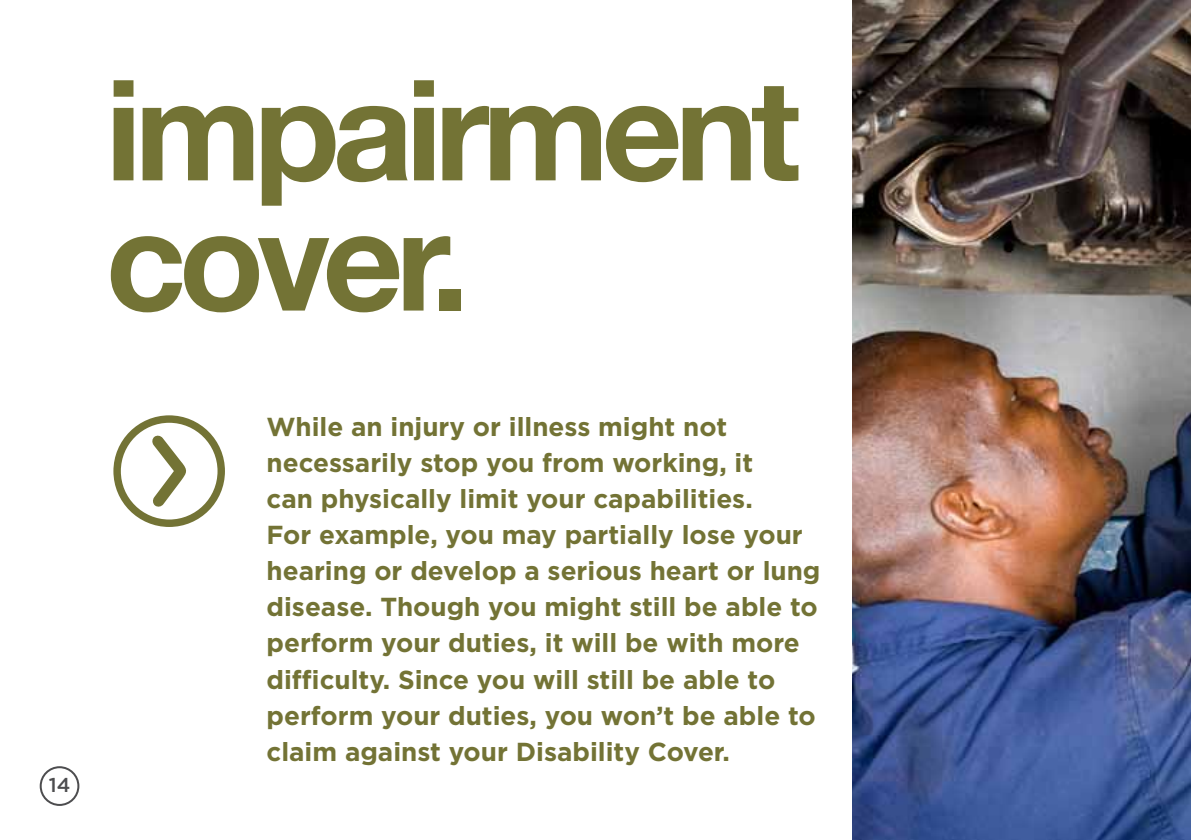
<style>
.page{position:relative;width:1191px;height:840px;background:#fff}
.page>*{position:absolute;margin:0;border:0;box-sizing:border-box;transform-origin:0 0}
.t1{font:700 140px/130px "Helvetica Neue";letter-spacing:-.05em;color:#737335}
.t2{font:700 26px/36px "Gotham";color:#737335}
.t3{font:500 20px "Gotham";color:#4d4d4f}
</style>
<div class="page">
<div style="left:40px;top:765px;width:39px;height:40px;border:2px solid #4d4d4f;border-radius:50%"></div>
<svg style="left:113px;top:415px;width:112px;height:111px"></svg>
<img style="left:852px;top:0;width:339px;height:839px">
<h1 class="t1" style="left:105px;top:62px;width:696px">impairment cover.</h1>
<p class="t3" style="left:49px;top:771px;width:23px">14</p>
<p class="t2" style="left:266px;top:408px;width:555px">While an injury or illness might not necessarily stop you from working, it<br>can physically limit your capabilities.<br>For example, you may partially lose your hearing or develop a serious heart or lung disease. Though you might still be able to perform your duties, it will be with more difficulty. Since you will still be able to perform your duties, you won’t be able to claim against your Disability Cover.</p>
</div>
